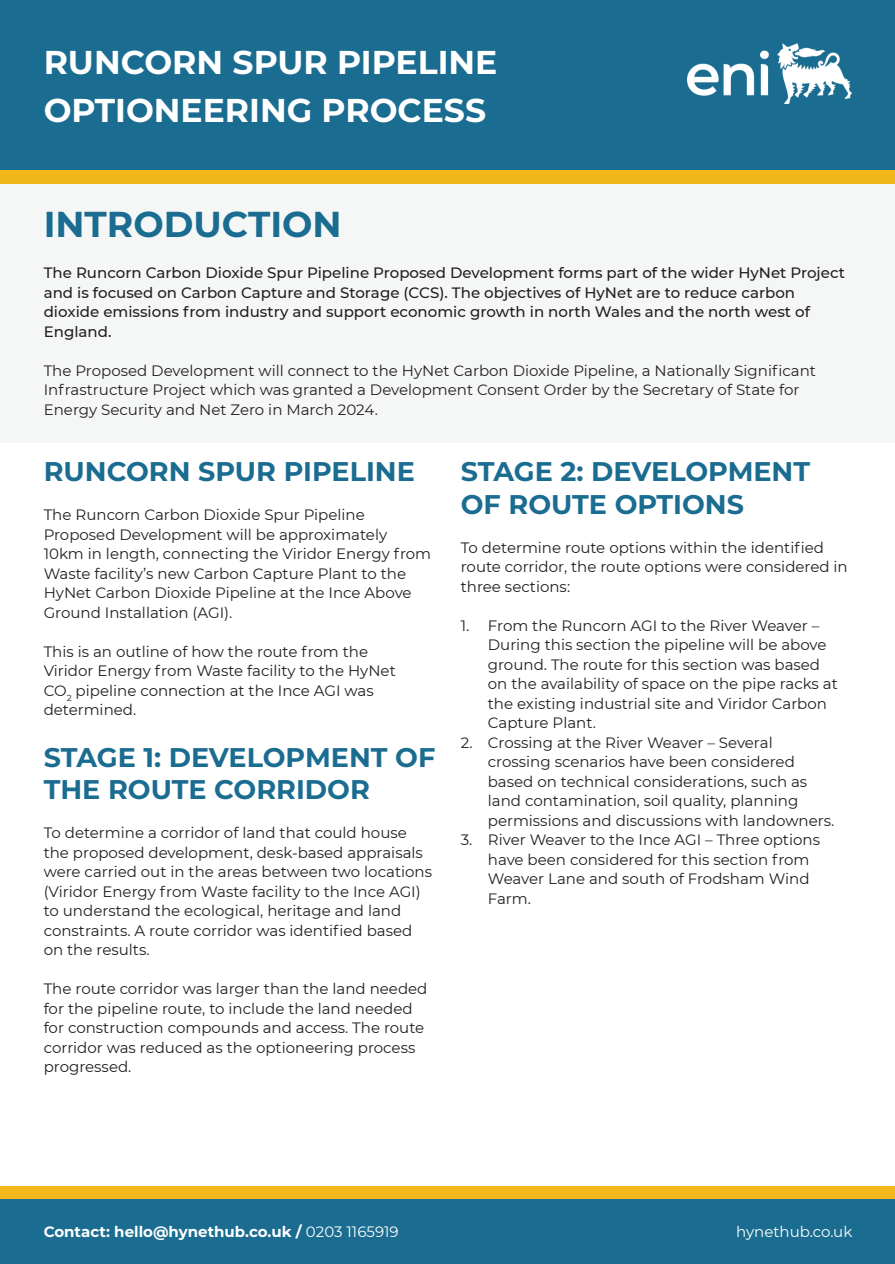
<style>
.page{position:relative;width:895px;height:1264px;background:#fff}
.page>*{position:absolute;margin:0;border:0;box-sizing:border-box;transform-origin:0 0}
.Heading-1{font:700 36px "Montserrat";color:#1a6c90}
.t1{font:700 33px/48px "Montserrat";color:#fff}
.Heading_2{font:700 27px/32.4px "Montserrat";color:#1a6c90}
.Body_Text{font:15px/19.5px "Montserrat";color:#231f20}
.Body_Text-2{font:500 15px/19.5px "Montserrat";color:#231f20}
.Heading-1-2{font:700 15px "Montserrat";color:#fff}
.Heading-1-3{font:15px "Montserrat";color:#fff}
.s1{font-weight:400}
</style>
<div class="page">
<div style="left:0;top:0;width:894px;height:442px;background:#f5f7f7"></div>
<div style="left:0;top:1px;width:894px;height:183px;background:#f1b71b"></div>
<div style="left:0;top:0;width:894px;height:170px;background:#1a6c90"></div>
<div style="left:0;top:1186px;width:894px;height:77px;background:#f1b71b"></div>
<div style="left:0;top:1199px;width:894px;height:65px;background:#1a6c90"></div>
<img style="left:687px;top:44px;width:165px;height:60px">
<p class="t1" style="left:44px;top:37px;width:455px">RUNCORN SPUR PIPELINE<br>OPTIONEERING PROCESS</p>
<p class="Heading-1" style="left:44px;top:198px;width:299px">INTRODUCTION</p>
<p class="Body_Text-2" style="left:44px;top:262px;width:802px">The Runcorn Carbon Dioxide Spur Pipeline Proposed Development forms part of the wider HyNet Project and is focused on Carbon Capture and Storage (CCS). The objectives of HyNet are to reduce carbon dioxide emissions from industry and support economic growth in north Wales and the north west of England.</p>
<p class="Body_Text" style="left:44px;top:360px;width:773px">The Proposed Development will connect to the HyNet Carbon Dioxide Pipeline, a Nationally Significant<br>Infrastructure Project which was granted a Development Consent Order by the Secretary of State for<br>Energy Security and Net Zero in March 2024.</p>
<p class="Heading_2" style="left:44px;top:454px;width:372px">RUNCORN SPUR PIPELINE</p>
<p class="Body_Text" style="left:44px;top:505px;width:389px">The Runcorn Carbon Dioxide Spur Pipeline Proposed Development will be approximately<br>10km in length, connecting the Viridor Energy from Waste facility’s new Carbon Capture Plant to the HyNet Carbon Dioxide Pipeline at the Ince Above Ground Installation (AGI).</p>
<p class="Body_Text" style="left:44px;top:641px;width:353px">This is an outline of how the route from the Viridor Energy from Waste facility to the HyNet CO<sub>2</sub> pipeline connection at the Ince AGI was determined.</p>
<p class="Heading_2" style="left:44px;top:740px;width:393px">STAGE 1: DEVELOPMENT OF<br>THE ROUTE CORRIDOR</p>
<p class="Body_Text" style="left:44px;top:823px;width:389px">To determine a corridor of land that could house the proposed development, desk-based appraisals were carried out in the areas between two locations (Viridor Energy from Waste facility to the Ince AGI) to understand the ecological, heritage and land constraints. A route corridor was identified based on the results.</p>
<p class="Body_Text" style="left:44px;top:979px;width:385px">The route corridor was larger than the land needed for the pipeline route, to include the land needed for construction compounds and access. The route corridor was reduced as the optioneering process progressed.</p>
<p class="Heading_2" style="left:460px;top:454px;width:350px">STAGE 2: DEVELOPMENT<br>OF ROUTE OPTIONS</p>
<p class="Body_Text" style="left:460px;top:537px;width:388px">To determine route options within the identified route corridor, the route options were considered in three sections:</p>
<p class="Body_Text" style="left:487px;top:615px;width:351px;text-indent:-27px">1. From the Runcorn AGI to the River Weaver – During this section the pipeline will be above ground. The route for this section was based on the availability of space on the pipe racks at the existing industrial site and Viridor Carbon Capture Plant.</p>
<p class="Body_Text" style="left:487px;top:732px;width:348px;text-indent:-27px">2. Crossing at the River Weaver – Several crossing scenarios have been considered based on technical considerations, such as land contamination, soil quality, planning permissions and discussions with landowners.</p>
<p class="Body_Text" style="left:487px;top:829px;width:333px;text-indent:-27px">3. River Weaver to the Ince AGI – Three options have been considered for this section from<br>Weaver Lane and south of Frodsham Wind<br>Farm.</p>
<p class="Heading-1-2" style="left:44px;top:1221px;width:356px">Contact: hello@hynethub.co.uk / <span class="s1">0203 1165919</span></p>
<p class="Heading-1-3" style="left:735px;top:1221px;width:118px">hynethub.co.uk</p>
</div>
